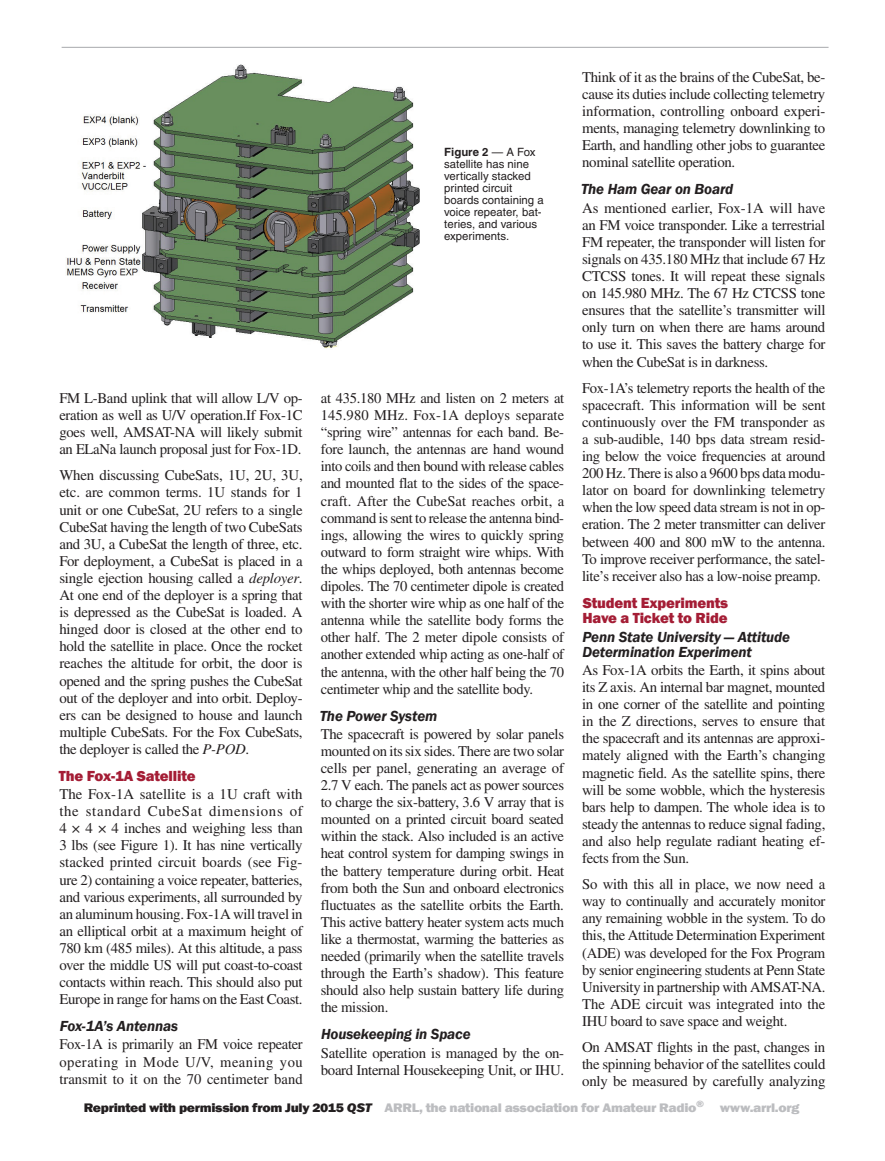
<style>
.page{position:relative;width:885px;height:1161px;background:#fff}
.page>*{position:absolute;margin:0;border:0;box-sizing:border-box;transform-origin:0 0}
.Subhead_2{font:italic 600 15px/15px "Franklin Gothic";letter-spacing:-.01em;color:#231f20}
.Subhead_1{font:800 15px/15px "Franklin Gothic";letter-spacing:-.01em;color:#a41d35}
.Body_Text{font:14.85px/17.1px "Times";letter-spacing:-.02em;color:#231f20;text-align:justify}
.t1{font:800 12.75px "Franklin Gothic";letter-spacing:-.025em;color:#bcbdc0;scale:1.1 1}
.t2{font:11.4px/12px "Helvetica";color:#231f20}
.s1{font-style:italic}
.s2{font-weight:700}
.s3{color:#231f20}
.s4{font-style:italic;color:#231f20}
</style>
<div class="page">
<hr style="left:62px;top:47px;width:766px;height:1px;background:#a8a9ad">
<img style="left:66px;top:65px;width:354px;height:284px">
<p class="Body_Text" style="left:59px;top:389px;width:245px">FM L-Band uplink that will allow L/V op&shy;eration as well as U/V operation.If Fox-1C goes well, AMSAT-NA will likely submit an ELaNa launch proposal just for Fox-1D.</p>
<p class="Body_Text" style="left:59px;top:467px;width:245px">When discussing CubeSats, 1U, 2U, 3U, etc. are common terms. 1U stands for 1 unit or one CubeSat, 2U refers to a single CubeSat having the length of two CubeSats and 3U, a CubeSat the length of three, etc.<br>For deployment, a CubeSat is placed in a single ejection housing called a <span class="s1">deployer</span>.<br>At one end of the deployer is a spring that is depressed as the CubeSat is loaded. A hinged door is closed at the other end to hold the satellite in place. Once the rocket reaches the altitude for orbit, the door is opened and the spring pushes the CubeSat out of the deployer and into orbit. Deploy&shy;ers can be designed to house and launch multiple CubeSats. For the Fox CubeSats, the deployer is called the <span class="s1">P-POD</span>.</p>
<p class="Subhead_1" style="left:59px;top:768px;width:138px">The Fox-1A Satellite</p>
<p class="Body_Text" style="left:59px;top:785px;width:245px">The Fox-1A satellite is a 1U craft with the standard CubeSat dimensions of 4 × 4 × 4 inches and weighing less than 3 lbs (see Figure 1). It has nine vertically stacked printed circuit boards (see Fig&shy;ure 2) containing a voice repeater, batteries, and various experiments, all surrounded by an aluminum housing. Fox-1A will travel in an elliptical orbit at a maximum height of 780 km (485 miles). At this altitude, a pass over the middle US will put coast-to-coast contacts within reach. This should also put Europe in range for hams on the East Coast.</p>
<p class="Subhead_2" style="left:60px;top:1019px;width:120px">Fox-1A’s Antennas</p>
<p class="Body_Text" style="left:59px;top:1036px;width:245px">Fox-1A is primarily an FM voice repeater operating in Mode U/V, meaning you transmit to it on the 70 centimeter band</p>
<p class="t2" style="left:444px;top:146px;width:101px"><span class="s2">Figure 2</span> — A Fox satellite has nine vertically stacked printed circuit boards containing a voice repeater, bat&shy;teries, and various experiments.</p>
<p class="Body_Text" style="left:321px;top:389px;width:245px">at 435.180 MHz and listen on 2 meters at 145.980 MHz. Fox-1A deploys separate “spring wire” antennas for each band. Be&shy;fore launch, the antennas are hand wound into coils and then bound with release cables and mounted flat to the sides of the space&shy;craft. After the CubeSat reaches orbit, a command is sent to release the antenna bind&shy;ings, allowing the wires to quickly spring outward to form straight wire whips. With the whips deployed, both antennas become dipoles. The 70 centimeter dipole is created with the shorter wire whip as one half of the antenna while the satellite body forms the other half. The 2 meter dipole consists of another extended whip acting as one-half of the antenna, with the other half being the 70 centimeter whip and the satellite body.</p>
<p class="Subhead_2" style="left:320px;top:708px;width:119px">The Power System</p>
<p class="Body_Text" style="left:321px;top:725px;width:245px">The spacecraft is powered by solar panels mounted on its six sides. There are two solar cells per panel, generating an average of 2.7 V each. The panels act as power sources to charge the six-battery, 3.6 V array that is mounted on a printed circuit board seated within the stack. Also included is an active heat control system for damping swings in the battery temperature during orbit. Heat from both the Sun and onboard electronics fluctuates as the satellite orbits the Earth.<br>This active battery heater system acts much like a thermostat, warming the batteries as needed (primarily when the satellite travels through the Earth’s shadow). This feature should also help sustain battery life during the mission.</p>
<p class="Subhead_2" style="left:321px;top:1027px;width:151px">Housekeeping in Space</p>
<p class="Body_Text" style="left:321px;top:1044px;width:245px">Satellite operation is managed by the on&shy;board Internal Housekeeping Unit, or IHU.</p>
<p class="Body_Text" style="left:582px;top:68px;width:245px">Think of it as the brains of the CubeSat, be&shy;cause its duties include collecting telemetry information, controlling onboard experi&shy;ments, managing telemetry downlinking to Earth, and handling other jobs to guarantee nominal satellite operation.</p>
<p class="Subhead_2" style="left:581px;top:182px;width:154px">The Ham Gear on Board</p>
<p class="Body_Text" style="left:582px;top:199px;width:245px">As mentioned earlier, Fox-1A will have an FM voice transponder. Like a terrestrial FM repeater, the transponder will listen for signals on 435.180 MHz that include 67 Hz CTCSS tones. It will repeat these signals on 145.980 MHz. The 67 Hz CTCSS tone ensures that the satellite’s transmitter will only turn on when there are hams around to use it. This saves the battery charge for when the CubeSat is in darkness.</p>
<p class="Body_Text" style="left:582px;top:379px;width:245px">Fox-1A’s telemetry reports the health of the spacecraft. This information will be sent continuously over the FM transponder as a sub-audible, 140 bps data stream resid&shy;ing below the voice frequencies at around 200 Hz. There is also a 9600 bps data modu&shy;lator on board for downlinking telemetry when the low speed data stream is not in op&shy;eration. The 2 meter transmitter can deliver between 400 and 800 mW to the antenna.<br>To improve receiver performance, the satel&shy;lite’s receiver also has a low-noise preamp.</p>
<p class="Subhead_1" style="left:582px;top:595px;width:147px">Student Experiments<br>Have a Ticket to Ride</p>
<p class="Subhead_2" style="left:582px;top:629px;width:209px">Penn State University — Attitude<br>Determination Experiment</p>
<p class="Body_Text" style="left:582px;top:661px;width:245px">As Fox-1A orbits the Earth, it spins about its Z axis. An internal bar magnet, mounted in one corner of the satellite and pointing in the Z directions, serves to ensure that the spacecraft and its antennas are approxi&shy;mately aligned with the Earth’s changing magnetic field. As the satellite spins, there will be some wobble, which the hysteresis bars help to dampen. The whole idea is to steady the antennas to reduce signal fading, and also help regulate radiant heating ef&shy;fects from the Sun.</p>
<p class="Body_Text" style="left:582px;top:876px;width:245px">So with this all in place, we now need a way to continually and accurately monitor any remaining wobble in the system. To do this, the Attitude Determination Experiment (ADE) was developed for the Fox Program by senior engineering students at Penn State University in partnership with AMSAT-NA.<br>The ADE circuit was integrated into the IHU board to save space and weight.</p>
<p class="Body_Text" style="left:582px;top:1038px;width:245px">On AMSAT flights in the past, changes in the spinning behavior of the satellites could only be measured by carefully analyzing</p>
<p class="t1" style="left:84px;top:1100px;width:652px"><span class="s3">Reprinted with permission from July 2015</span> <span class="s4">QST</span> ARRL, the national association for Amateur Radio<sup>®</sup> www.arrl.org</p>
</div>
